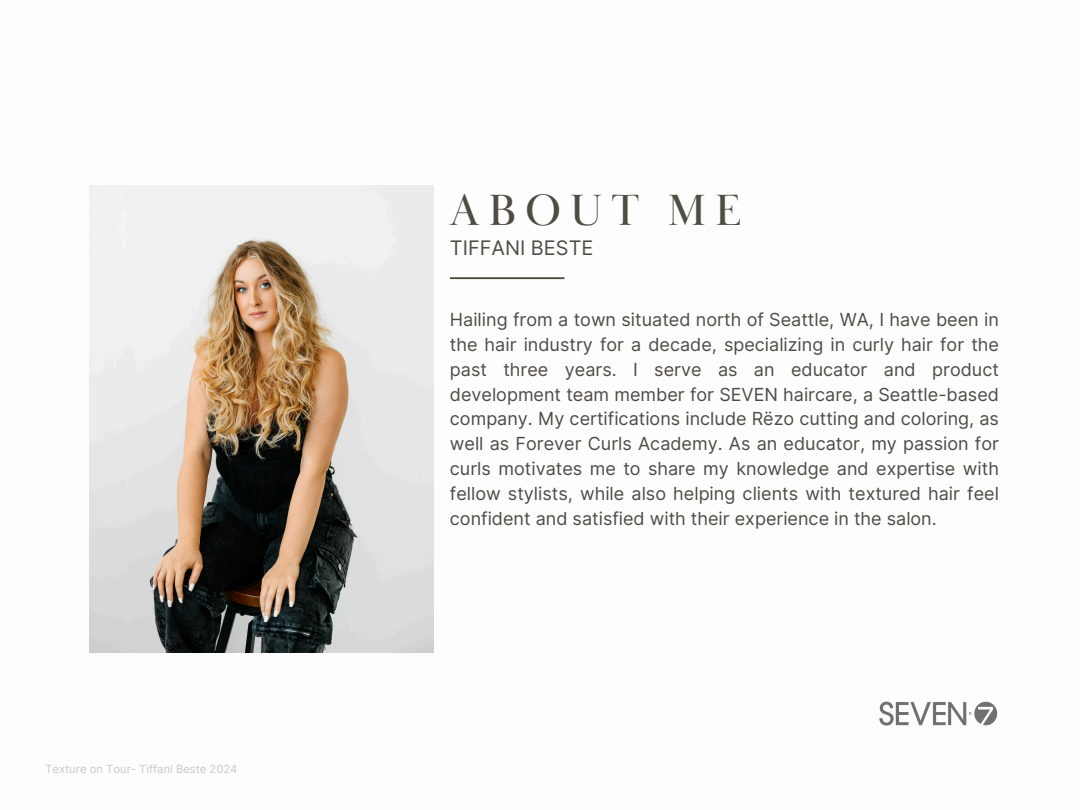
<style>
.page{position:relative;width:1080px;height:810px;background:#fff}
.page>*{position:absolute;margin:0;border:0;box-sizing:border-box;transform-origin:0 0}
.t1{font:45px "Baskerville Display PT";letter-spacing:.2em;color:#504c44}
.t2{font:20px "Inter";color:#504c44}
.t3{font:18px/24.9px "Inter";color:#504c44;text-align:justify}
.t4{font:11.25px "Inter";color:#c8c8c8}
</style>
<div class="page">
<img style="left:89px;top:185px;width:344px;height:468px">
<hr style="left:450px;top:277px;width:114px;height:2px;background:#504c44">
<img style="left:879px;top:701px;width:119px;height:25px">
<h3 class="t4" style="left:45px;top:762px;width:194px">Texture on Tour- Tiffani Beste 2024</h3>
<h1 class="t1" style="left:450px;top:183px;width:293px">ABOUT ME</h1>
<h2 class="t2" style="left:450px;top:236px;width:145px">TIFFANI BESTE</h2>
<p class="t3" style="left:450px;top:307px;width:551px">Hailing from a town situated north of Seattle, WA, I have been in the hair industry for a decade, specializing in curly hair for the past three years. I serve as an educator and product development team member for SEVEN haircare, a Seattle-based company. My certifications include Rëzo cutting and coloring, as well as Forever Curls Academy. As an educator, my passion for curls motivates me to share my knowledge and expertise with fellow stylists, while also helping clients with textured hair feel confident and satisfied with their experience in the salon.</p>
</div>
